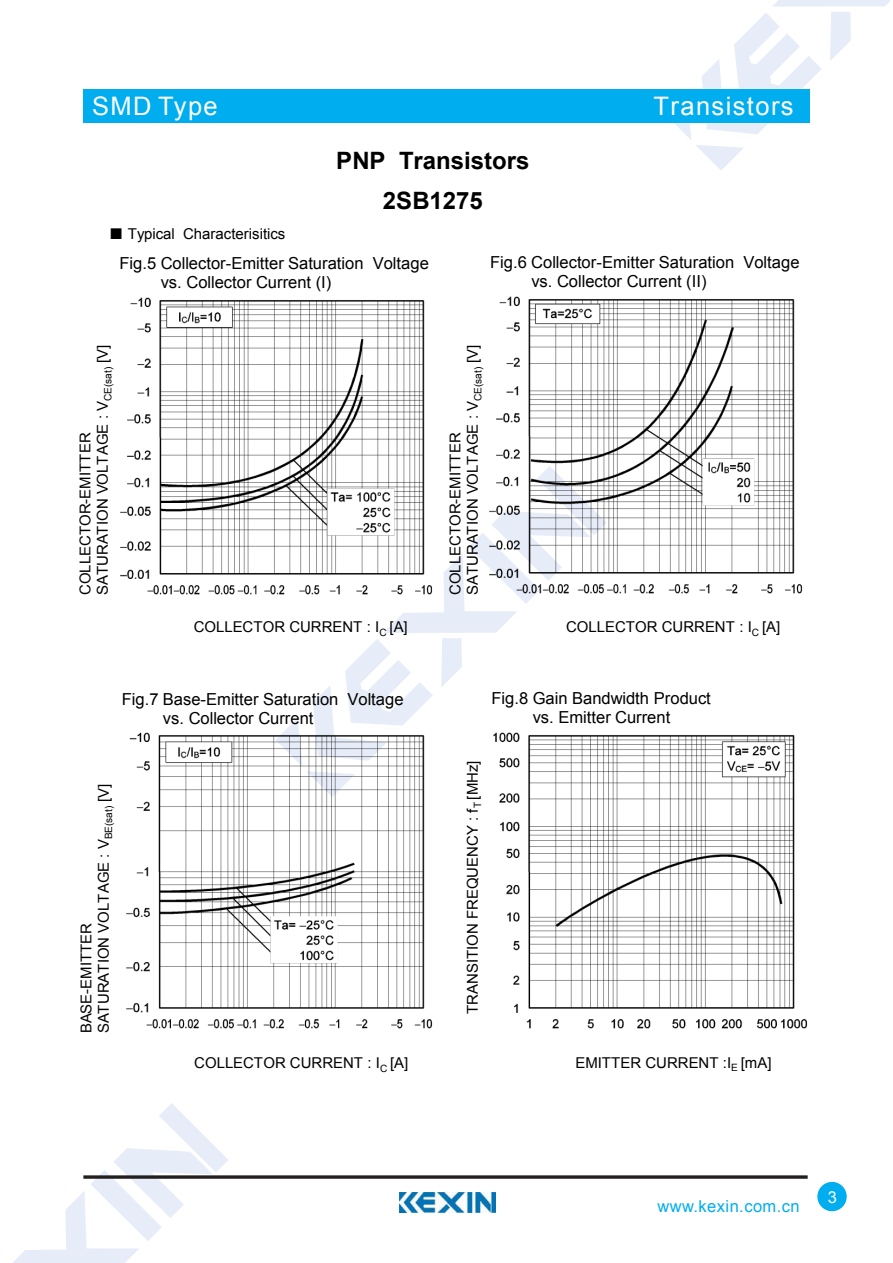
<style>
.page{position:relative;width:893px;height:1263px;background:#fff}
.page>*{position:absolute;margin:0;border:0;box-sizing:border-box;transform-origin:0 0}
.t1{font:25.5px "Arial";letter-spacing:.055em;color:#fff}
.t2{font:700 24px/39.3px "Arial";color:#000;text-align:center}
.t3{font:16.5px/18.9px "Arial";color:#000}
.t4{font:16.5px "Arial";letter-spacing:.025em;color:#00adef}
.t5{font:16.5px "Arial";color:#fff}
.t6{font:15px/17.2px "Arial";color:#000}
.s1{font-family:"Sim Sun"}
</style>
<div class="page">
<svg style="left:287px;top:510px;width:246px;height:219px"></svg>
<svg style="left:674px;top:0;width:216px;height:170px"></svg>
<svg style="left:13px;top:1103px;width:215px;height:160px"></svg>
<div style="left:83px;top:89px;width:726px;height:34px;background:#00adef"></div>
<svg style="left:83px;top:1175px;width:725px;height:4px;background:#433f40"></svg>
<div style="left:817px;top:1182px;width:30px;height:29px;background:#00adef;border-radius:50%"></div>
<img style="left:400px;top:1193px;width:95px;height:20px">
<img style="left:120px;top:297px;width:313px;height:301px">
<img style="left:490px;top:296px;width:312px;height:300px">
<img style="left:493px;top:732px;width:314px;height:297px">
<img style="left:127px;top:729px;width:306px;height:300px">
<h1 class="t1" style="left:92px;top:89px;width:127px">SMD Type</h1>
<h2 class="t2" style="left:336px;top:142px;width:195px">PNP Transistors<br>2SB1275</h2>
<h1 class="t1" style="left:654px;top:89px;width:141px">Transistors</h1>
<p class="t6" style="left:109px;top:225px;width:178px"><span class="s1">■</span> Typical Characterisitics</p>
<p class="t3" style="left:161px;top:254px;width:270px;text-indent:-41px">Fig.5 Collector-Emitter Saturation Voltage vs. Collector Current (I)</p>
<p class="t3" style="left:531px;top:253px;width:270px;text-indent:-41px">Fig.6 Collector-Emitter Saturation Voltage vs. Collector Current (II)</p>
<p class="t6" style="left:77px;top:595px;width:252px;rotate:-90deg">COLLECTOR-EMITTER<br>SATURATION VOLTAGE : V<sub>CE(sat)</sub> [V]</p>
<p class="t6" style="left:194px;top:618px;width:216px">COLLECTOR CURRENT : I<sub>C</sub> [A]</p>
<p class="t6" style="left:447px;top:595px;width:252px;rotate:-90deg">COLLECTOR-EMITTER<br>SATURATION VOLTAGE : V<sub>CE(sat)</sub> [V]</p>
<p class="t6" style="left:566px;top:618px;width:216px">COLLECTOR CURRENT : I<sub>C</sub> [A]</p>
<p class="t3" style="left:163px;top:690px;width:242px;text-indent:-41px">Fig.7 Base-Emitter Saturation Voltage vs. Collector Current</p>
<p class="t6" style="left:78px;top:1033px;width:251px;rotate:-90deg">BASE-EMITTER<br>SATURATION VOLTAGE : V<sub>BE(sat)</sub> [V]</p>
<p class="t6" style="left:194px;top:1054px;width:216px">COLLECTOR CURRENT : I<sub>C</sub> [A]</p>
<p class="t3" style="left:491px;top:689px;width:221px;text-align:center">Fig.8 Gain Bandwidth Product vs. Emitter Current</p>
<p class="t6" style="left:464px;top:1014px;width:255px;rotate:-90deg">TRANSITION FREQUENCY : f<sub>T</sub> [MHz]</p>
<p class="t6" style="left:575px;top:1054px;width:198px">EMITTER CURRENT :I<sub>E</sub> [mA]</p>
<p class="t4" style="left:657px;top:1196px;width:144px">www.kexin.com.cn</p>
<p class="t5" style="left:828px;top:1186px;width:11px">3</p>
</div>
